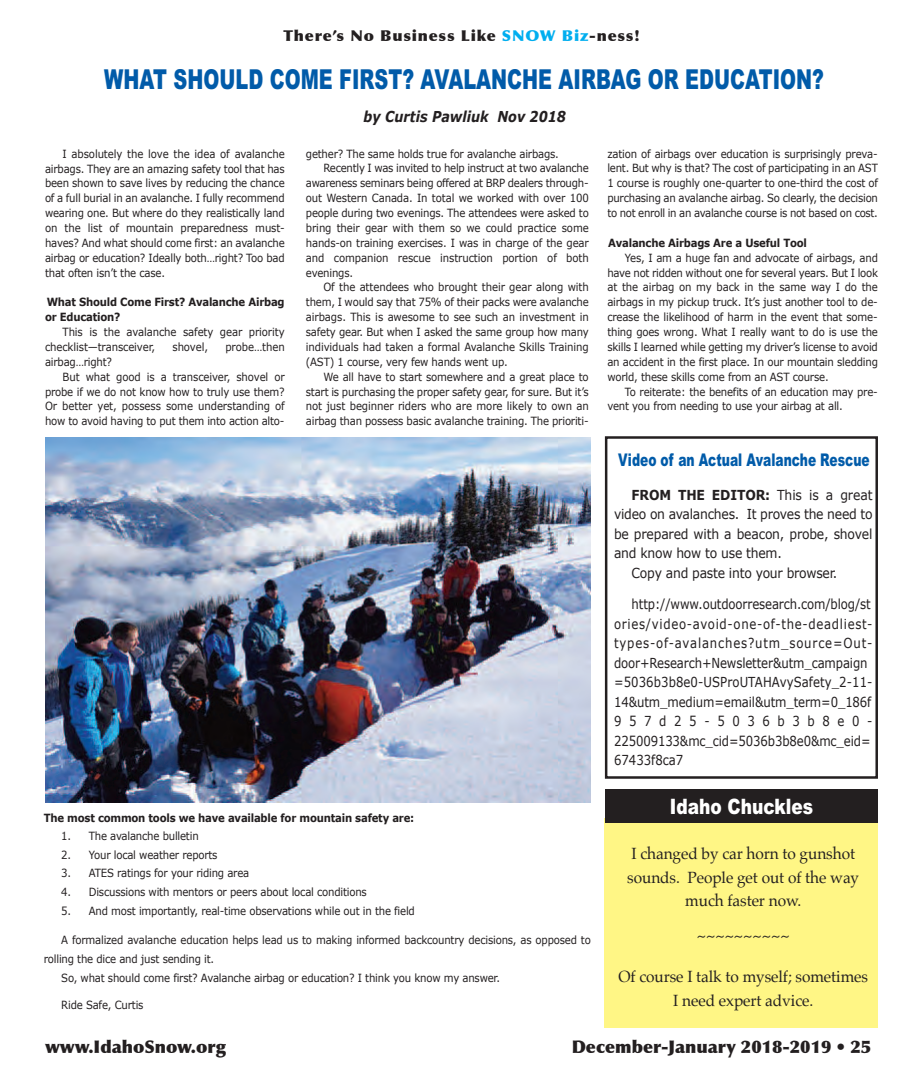
<style>
.page{position:relative;width:923px;height:1080px;background:#fff}
.page>*{position:absolute;margin:0;border:0;box-sizing:border-box;transform-origin:0 0}
.t1{font:900 27.5px "Arial";color:#015ba9;scale:.7 1}
.t2{font:900 21.25px "Arial";color:#fff;scale:.8 1}
.t3{font:900 17.5px "Optima";color:#231f20}
.t4{font:900 17.5px "Arial";color:#015ba9;scale:.7 1}
.t5{font:16.25px/23.6px "Palatino";letter-spacing:-.005em;color:#231f20;text-align:center;scale:.95 1}
.t6{font:900 15px "Optima";letter-spacing:.05em;color:#231f20;scale:1.05 1}
.t7{font:italic 700 15px "Verdana";color:#231f20;scale:.85 1}
.t8{font:13.75px/19.5px "Verdana";letter-spacing:-.01em;color:#231f20;scale:.85 1}
.t9{font:13.75px "Verdana";letter-spacing:-.01em;color:#231f20;scale:.9 1}
.t10{font:700 13.75px "Verdana";letter-spacing:-.01em;color:#231f20;scale:.9 1}
.t11{font:11.25px/14.9px "Verdana";letter-spacing:-.02em;color:#231f20;text-align:justify;scale:.9 1}
.t12{font:700 11.25px/14.9px "Verdana";letter-spacing:-.02em;color:#231f20;scale:.9 1}
.s1{color:#00aeef}
.s2{font-weight:400}
</style>
<div class="page">
<img style="left:45px;top:438px;width:545px;height:365px">
<div style="left:605px;top:436px;width:273px;height:343px;border:2px solid #231f20"></div>
<div style="left:605px;top:819px;width:273px;height:209px;background:#fff685"></div>
<div style="left:605px;top:789px;width:273px;height:34px;background:#231f20"></div>
<h3 class="t6" style="left:283px;top:26px;width:341px">There’s No Business Like <span class="s1">SNOW Biz</span>-ness!</h3>
<h1 class="t1" style="left:104px;top:64px;width:1029px">WHAT SHOULD COME FIRST? AVALANCHE AIRBAG OR EDUCATION?</h1>
<h3 class="t7" style="left:363px;top:107px;width:239px">by Curtis Pawliuk Nov 2018</h3>
<p class="t11" style="left:45px;top:146px;width:268px;text-indent:17px">I absolutely the love the idea of avalanche airbags. They are an amazing safety tool that has been shown to save lives by reducing the chance of a full burial in an avalanche. I fully recommend wearing one. But where do they realistically land on the list of mountain preparedness must&shy;haves? And what should come first: an avalanche airbag or education? Ideally both…right? Too bad that often isn’t the case.</p>
<p class="t12" style="left:45px;top:294px;width:268px">What Should Come First? Avalanche Airbag or Education?</p>
<p class="t11" style="left:45px;top:324px;width:268px;text-indent:17px">This is the avalanche safety gear priority checklist—transceiver,</p>
<p class="t11" style="left:607px;top:146px;width:302px">zation of airbags over education is surprisingly preva&shy;lent. But why is that? The cost of participating in an AST 1 course is roughly one-quarter to one-third the cost of purchasing an avalanche airbag. So clearly, the decision to not enroll in an avalanche course is not based on cost.</p>
<p class="t12" style="left:608px;top:235px;width:222px">Avalanche Airbags Are a Useful Tool</p>
<p class="t11" style="left:607px;top:250px;width:302px;text-indent:17px">Yes, I am a huge fan and advocate of airbags, and have not ridden without one for several years. But I look at the airbag on my back in the same way I do the airbags in my pickup truck. It’s just another tool to de&shy;crease the likelihood of harm in the event that some&shy;thing goes wrong. What I really want to do is use the skills I learned while getting my driver’s license to avoid an accident in the first place. In our mountain sledding world, these skills come from an AST course.</p>
<p class="t11" style="left:607px;top:384px;width:302px;text-indent:17px">To reiterate: the benefits of an education may pre&shy;vent you from needing to use your airbag at all.</p>
<p class="t11" style="left:306px;top:146px;width:283px">gether? The same holds true for avalanche airbags.</p>
<p class="t11" style="left:323px;top:161px;width:296px">Recently I was invited to help instruct at two avalanche</p>
<p class="t11" style="left:306px;top:175px;width:315px">awareness seminars being offered at BRP dealers through-</p>
<p class="t11" style="left:306px;top:190px;width:316px">out Western Canada. In total we worked with over 100</p>
<p class="t11" style="left:306px;top:205px;width:316px">people during two evenings. The attendees were asked to</p>
<p class="t11" style="left:306px;top:220px;width:316px">bring their gear with them so we could practice some</p>
<p class="t11" style="left:306px;top:235px;width:316px">hands-on training exercises. I was in charge of the gear</p>
<p class="t11" style="left:306px;top:250px;width:316px">and companion rescue instruction portion of both</p>
<p class="t11" style="left:306px;top:265px;width:54px">evenings.</p>
<p class="t11" style="left:323px;top:280px;width:296px">Of the attendees who brought their gear along with</p>
<p class="t11" style="left:306px;top:294px;width:316px">them, I would say that 75% of their packs were avalanche</p>
<p class="t11" style="left:306px;top:309px;width:316px">airbags. This is awesome to see such an investment in</p>
<p class="t11" style="left:306px;top:324px;width:316px">safety gear. But when I asked the same group how many</p>
<p class="t11" style="left:306px;top:339px;width:316px">individuals had taken a formal Avalanche Skills Training</p>
<p class="t11" style="left:306px;top:354px;width:226px">(AST) 1 course, very few hands went up.</p>
<p class="t11" style="left:323px;top:369px;width:296px">We all have to start somewhere and a great place to</p>
<p class="t11" style="left:306px;top:384px;width:316px">start is purchasing the proper safety gear, for sure. But it’s</p>
<p class="t11" style="left:306px;top:399px;width:316px">not just beginner riders who are more likely to own an</p>
<p class="t11" style="left:306px;top:413px;width:315px">airbag than possess basic avalanche training. The prioriti-</p>
<p class="t11" style="left:172px;top:339px;width:41px">shovel,</p>
<p class="t11" style="left:225px;top:339px;width:67px">probe…then</p>
<p class="t11" style="left:45px;top:354px;width:76px">airbag…right?</p>
<p class="t11" style="left:63px;top:369px;width:248px">But what good is a transceiver, shovel or</p>
<p class="t11" style="left:45px;top:384px;width:268px">probe if we do not know how to truly use them?</p>
<p class="t11" style="left:45px;top:399px;width:268px">Or better yet, possess some understanding of</p>
<p class="t11" style="left:45px;top:413px;width:267px">how to avoid having to put them into action alto-</p>
<p class="t12" style="left:44px;top:810px;width:413px">The most common tools we have available for mountain safety are:</p>
<p class="t11" style="left:61px;top:828px;width:154px">1. The avalanche bulletin</p>
<p class="t11" style="left:61px;top:847px;width:175px">2. Your local weather reports</p>
<p class="t11" style="left:61px;top:865px;width:210px">3. ATES ratings for your riding area</p>
<p class="t11" style="left:61px;top:884px;width:341px">4. Discussions with mentors or peers about local conditions</p>
<p class="t11" style="left:61px;top:903px;width:394px">5. And most importantly, real-time observations while out in the field</p>
<p class="t11" style="left:61px;top:932px;width:590px">A formalized avalanche education helps lead us to making informed backcountry decisions, as opposed to</p>
<p class="t11" style="left:44px;top:951px;width:191px">rolling the dice and just sending it.</p>
<p class="t11" style="left:61px;top:970px;width:489px">So, what should come first? Avalanche airbag or education? I think you know my answer.</p>
<p class="t11" style="left:61px;top:997px;width:93px">Ride Safe, Curtis</p>
<h3 class="t4" style="left:618px;top:450px;width:361px">Video of an Actual Avalanche Rescue</h3>
<p class="t10" style="left:631px;top:486px;width:269px">FROM THE EDITOR: <span class="s2">This is a great</span></p>
<p class="t9" style="left:614px;top:505px;width:289px">video on avalanches. It proves the need to</p>
<p class="t9" style="left:614px;top:525px;width:288px">be prepared with a beacon, probe, shovel</p>
<p class="t9" style="left:614px;top:544px;width:188px">and know how to use them.</p>
<p class="t9" style="left:631px;top:564px;width:230px">Copy and paste into your browser.</p>
<p class="t8" style="left:614px;top:594px;width:305px;text-indent:17px">http://www.outdoorresearch.com/blog/st ories/video-avoid-one-of-the-deadliest&shy;types-of-avalanches?utm_source=Out&shy;door+Research+Newsletter&amp;utm_campaign =5036b3b8e0-USProUTAHAvySafety_2-11- 14&amp;utm_medium=email&amp;utm_term=0_186f 957d25-5036b3b8e0- 225009133&amp;mc_cid=5036b3b8e0&amp;mc_eid= 67433f8ca7</p>
<h2 class="t2" style="left:669px;top:795px;width:181px">Idaho Chuckles</h2>
<h3 class="t5" style="left:627px;top:843px;width:246px">I changed by car horn to gunshot sounds. People get out of the way much faster now.</h3>
<h3 class="t5" style="left:696px;top:925px;width:99px">~~~~~~~~~~</h3>
<h3 class="t5" style="left:618px;top:966px;width:264px">Of course I talk to myself; sometimes<br>I need expert advice.</h3>
<h3 class="t3" style="left:45px;top:1036px;width:183px">www.IdahoSnow.org</h3>
<h3 class="t3" style="left:571px;top:1036px;width:301px">December-January 2018-2019 • 25</h3>
</div>
